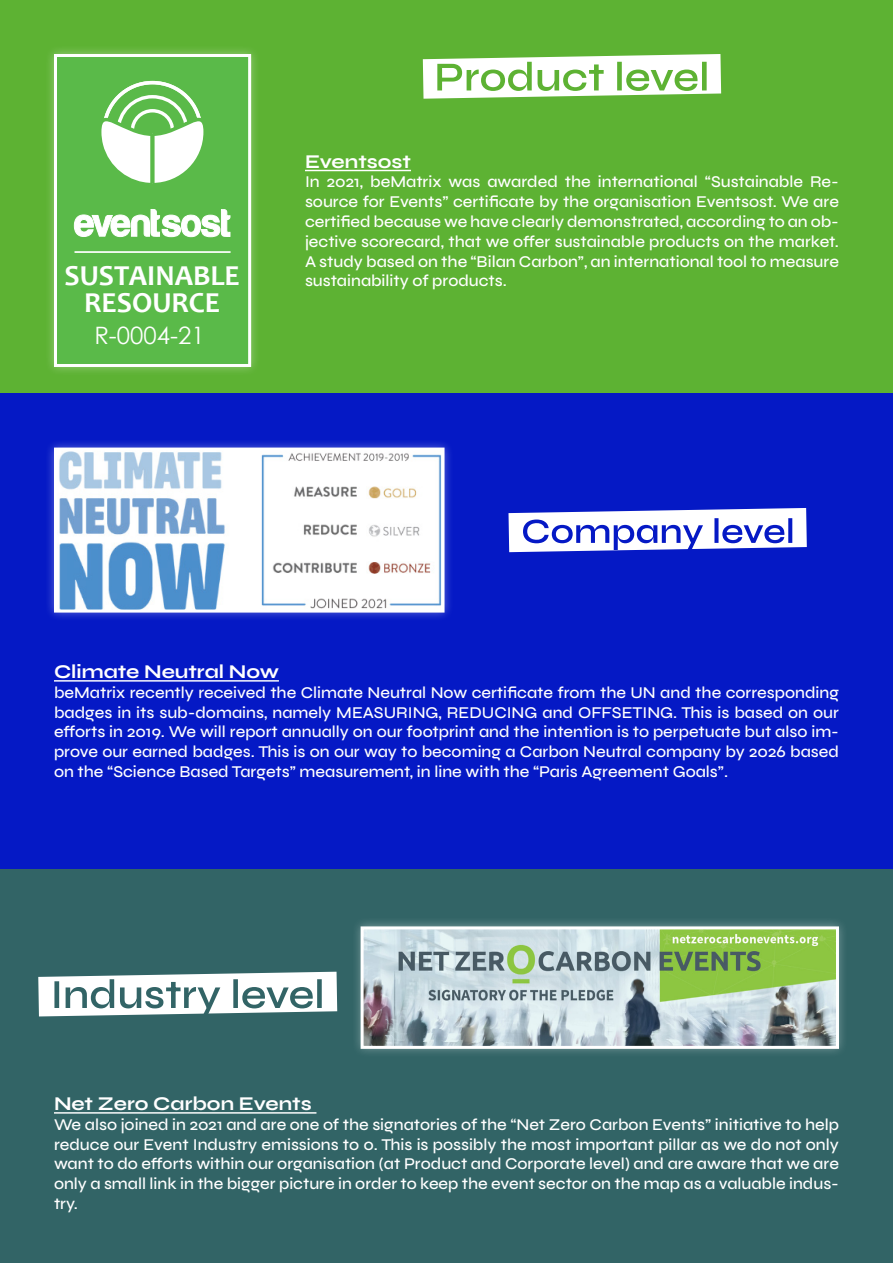
<style>
.page{position:relative;width:893px;height:1263px;background:#fff}
.page>*{position:absolute;margin:0;border:0;box-sizing:border-box;transform-origin:0 0}
.t1{font:700 29.1px/27.5px "Candara";color:#fff;text-align:center}
.t2{font:24px "Century Gothic";color:#fff}
.t3{font:700 19.5px "Syne";color:#fff}
.t4{font:500 16.5px/19.8px "Syne";color:#fff;text-align:justify}
</style>
<div class="page">
<div style="left:0;top:0;width:893px;height:393px;background:#5db233"></div>
<div style="left:44px;top:44px;width:217px;height:333px;background:#fff;opacity:.35"></div>
<div style="left:56px;top:56px;width:194px;height:309px;background:#5aba49"></div>
<svg style="left:101px;top:103px;width:103px;height:81px"></svg>
<div style="left:150px;top:134px;width:5px;height:49px;background:#5aba49"></div>
<svg style="left:74px;top:209px;width:156px;height:28px"></svg>
<hr style="left:75px;top:251px;width:156px;height:2px;background:#fff">
<div style="left:54px;top:54px;width:197px;height:313px;border:3px solid #fff"></div>
<hr style="left:305px;top:170px;width:106px;height:1px;background:#fff">
<div style="left:0;top:393px;width:893px;height:477px;background:#0519c5"></div>
<div style="left:44px;top:438px;width:410px;height:184px;background:#fff;opacity:.35"></div>
<img style="left:58px;top:452px;width:383px;height:156px">
<div style="left:54px;top:448px;width:391px;height:164px;border:3px solid #fff"></div>
<hr style="left:54px;top:680px;width:225px;height:2px;background:#fff">
<div style="left:0;top:870px;width:893px;height:393px;background:#326466"></div>
<div style="left:351px;top:916px;width:498px;height:143px;background:#fff;opacity:.35"></div>
<img style="left:365px;top:930px;width:470px;height:115px">
<div style="left:361px;top:926px;width:478px;height:123px;border:3px solid #fff"></div>
<svg style="left:423px;top:54px;width:298px;height:45px"></svg>
<svg style="left:508px;top:508px;width:299px;height:44px"></svg>
<svg style="left:38px;top:972px;width:299px;height:44px"></svg>
<hr style="left:54px;top:1112px;width:262px;height:1px;background:#fff">
<p class="t1" style="left:65px;top:261px;width:177px">SUSTAINABLE<br>RESOURCE</p>
<p class="t2" style="left:94px;top:318px;width:112px">R-0004-21</p>
<p class="t3" style="left:305px;top:149px;width:108px">Eventsost</p>
<p class="t4" style="left:305px;top:172px;width:535px">In 2021, beMatrix was awarded the international “Sustainable Re&shy;source for Events” certificate by the organisation Eventsost. We are certified because we have clearly demonstrated, according to an ob&shy;jective scorecard, that we offer sustainable products on the market.<br>A study based on the “Bilan Carbon”, an international tool to measure sustainability of products.</p>
<p class="t3" style="left:54px;top:659px;width:226px">Climate Neutral Now</p>
<p class="t4" style="left:54px;top:682px;width:786px">beMatrix recently received the Climate Neutral Now certificate from the UN and the corresponding badges in its sub-domains, namely MEASURING, REDUCING and OFFSETING. This is based on our efforts in 2019. We will report annually on our footprint and the intention is to perpetuate but also im&shy;prove our earned badges. This is on our way to becoming a Carbon Neutral company by 2026 based on the “Science Based Targets” measurement, in line with the “Paris Agreement Goals”.</p>
<p class="t3" style="left:54px;top:1091px;width:259px">Net Zero Carbon Events</p>
<p class="t4" style="left:54px;top:1114px;width:786px">We also joined in 2021 and are one of the signatories of the “Net Zero Carbon Events” initiative to help reduce our Event Industry emissions to 0. This is possibly the most important pillar as we do not only want to do efforts within our organisation (at Product and Corporate level) and are aware that we are only a small link in the bigger picture in order to keep the event sector on the map as a valuable indus&shy;try.</p>
</div>
